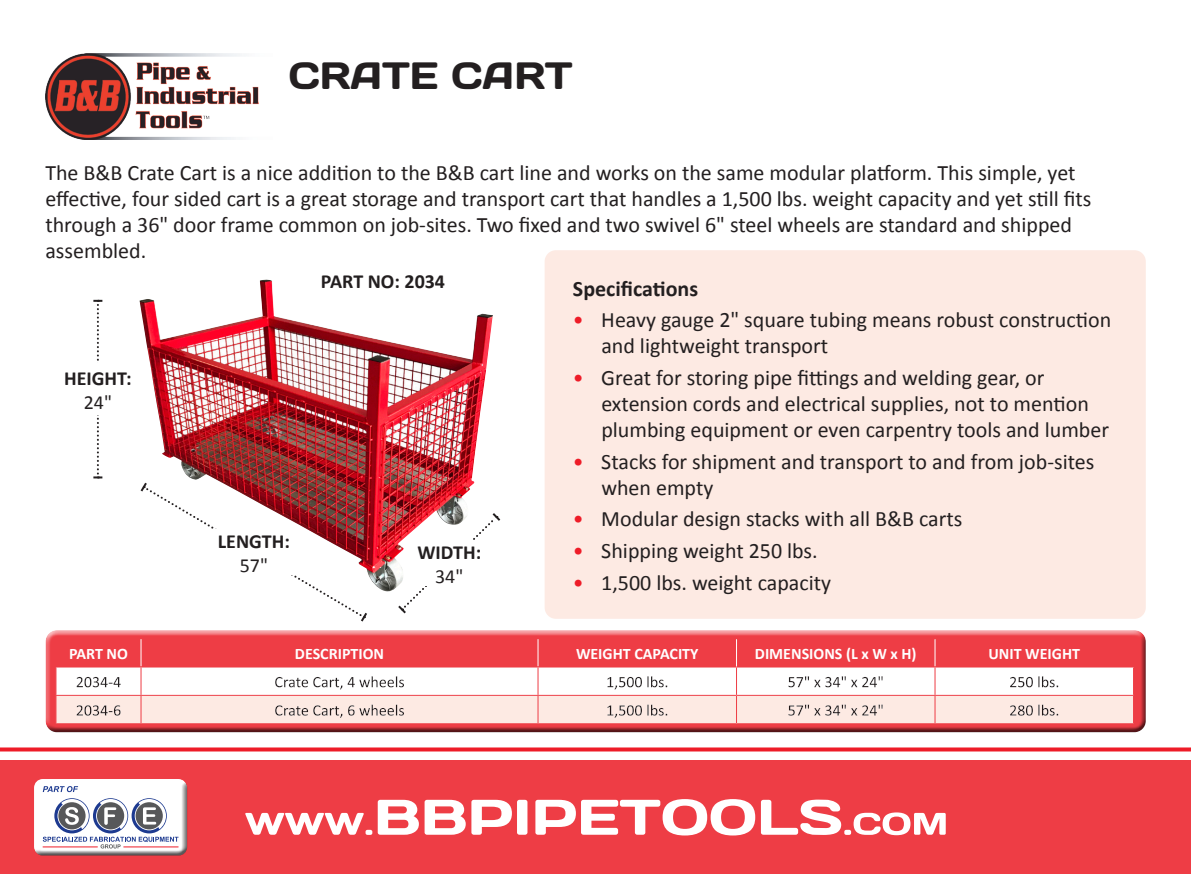
<style>
.page{position:relative;width:1191px;height:874px;background:#fff}
.page>*{position:absolute;margin:0;border:0;box-sizing:border-box;transform-origin:0 0}
.t1{font:38px "Days One";color:#231f20}
.Bulleted_List_1{font:22px/26px "Calibri";color:#231f20}
.Paragraph_Body{font:22px/26px "Calibri";color:#231f20}
.Paragraph_Subheading{font:700 22px "Calibri";color:#231f20}
.t2{font:700 20px/24px "Calibri";color:#231f20;text-align:center}
.t3{font:700 16px "Calibri";color:#fff}
.s1{color:#ee1c28}
.s2{font-weight:400}
</style>
<div class="page">
<div style="left:0;top:760px;width:1191px;height:114px;background:#ee3d45"></div>
<svg style="left:0;top:747px;width:1191px;height:4px;background:#f03742"></svg>
<svg style="left:245px;top:813px;width:127px;height:22px"></svg>
<svg style="left:378px;top:800px;width:149px;height:35px"></svg>
<svg style="left:535px;top:799px;width:220px;height:36px"></svg>
<svg style="left:761px;top:799px;width:184px;height:36px"></svg>
<div style="left:33px;top:777px;width:154px;height:76px;background:#fff;opacity:.75"></div>
<div style="left:33px;top:780px;width:154px;height:77px;background:#231f20;opacity:.75"></div>
<img style="left:139px;top:279px;width:354px;height:313px">
<div style="left:544px;top:250px;width:601px;height:369px;background:#fdeae3;border-radius:11px"></div>
<img style="left:45px;top:54px;width:214px;height:85px">
<svg style="left:93px;top:300px;width:9px;height:178px"></svg>
<svg style="left:396px;top:511px;width:105px;height:103px"></svg>
<div style="left:409px;top:540px;width:80px;height:46px;background:#fff"></div>
<svg style="left:139px;top:480px;width:230px;height:142px"></svg>
<div style="left:211px;top:529px;width:85px;height:46px;background:#fff"></div>
<div style="left:45px;top:630px;width:1103px;height:98px;background:#fff;opacity:.75"></div>
<div style="left:45px;top:633px;width:1106px;height:101px;background:#231f20;opacity:.75"></div>
<div style="left:64px;top:364px;width:68px;height:51px;background:#fff"></div>
<p class="t1" style="left:289px;top:51px;width:285px">CRATE CART</p>
<p class="Paragraph_Body" style="left:45px;top:159px;width:1047px">The B&amp;B Crate Cart is a nice addition to the B&amp;B cart line and works on the same modular platform. This simple, yet effective, four sided cart is a great storage and transport cart that handles a 1,500 lbs. weight capacity and yet still fits through a 36" door frame common on job-sites. Two fixed and two swivel 6" steel wheels are standard and shipped assembled.</p>
<p class="Paragraph_Subheading" style="left:573px;top:274px;width:127px">Specifications</p>
<p class="Bulleted_List_1" style="left:601px;top:307px;width:511px;text-indent:-28px"><span class="s1">•</span> Heavy gauge 2" square tubing means robust construction and lightweight transport</p>
<p class="Bulleted_List_1" style="left:601px;top:365px;width:509px;text-indent:-28px"><span class="s1">•</span> Great for storing pipe fittings and welding gear, or extension cords and electrical supplies, not to mention plumbing equipment or even carpentry tools and lumber</p>
<p class="Bulleted_List_1" style="left:601px;top:448px;width:494px;text-indent:-28px"><span class="s1">•</span> Stacks for shipment and transport to and from job-sites when empty</p>
<p class="Bulleted_List_1" style="left:573px;top:506px;width:391px"><span class="s1">•</span> Modular design stacks with all B&amp;B carts</p>
<p class="Bulleted_List_1" style="left:573px;top:538px;width:246px"><span class="s1">•</span> Shipping weight 250 lbs.</p>
<p class="Bulleted_List_1" style="left:573px;top:569px;width:260px"><span class="s1">•</span> 1,500 lbs. weight capacity</p>
<p class="t2" style="left:321px;top:270px;width:126px">PART NO: 2034</p>
<p class="t2" style="left:64px;top:366px;width:69px">HEIGHT:<br><span class="s2">24"</span></p>
<p class="t2" style="left:218px;top:529px;width:74px">LENGTH:<br><span class="s2">57"</span></p>
<p class="t2" style="left:417px;top:540px;width:65px">WIDTH:<br><span class="s2">34"</span></p>
<p class="t3" style="left:69px;top:643px;width:60px">PART NO</p>
<p class="t3" style="left:295px;top:643px;width:91px">DESCRIPTION</p>
<p class="t3" style="left:576px;top:643px;width:124px">WEIGHT CAPACITY</p>
<p class="t3" style="left:755px;top:643px;width:163px">DIMENSIONS (L x W x H)</p>
<p class="t3" style="left:988px;top:643px;width:93px">UNIT WEIGHT</p>
</div>
